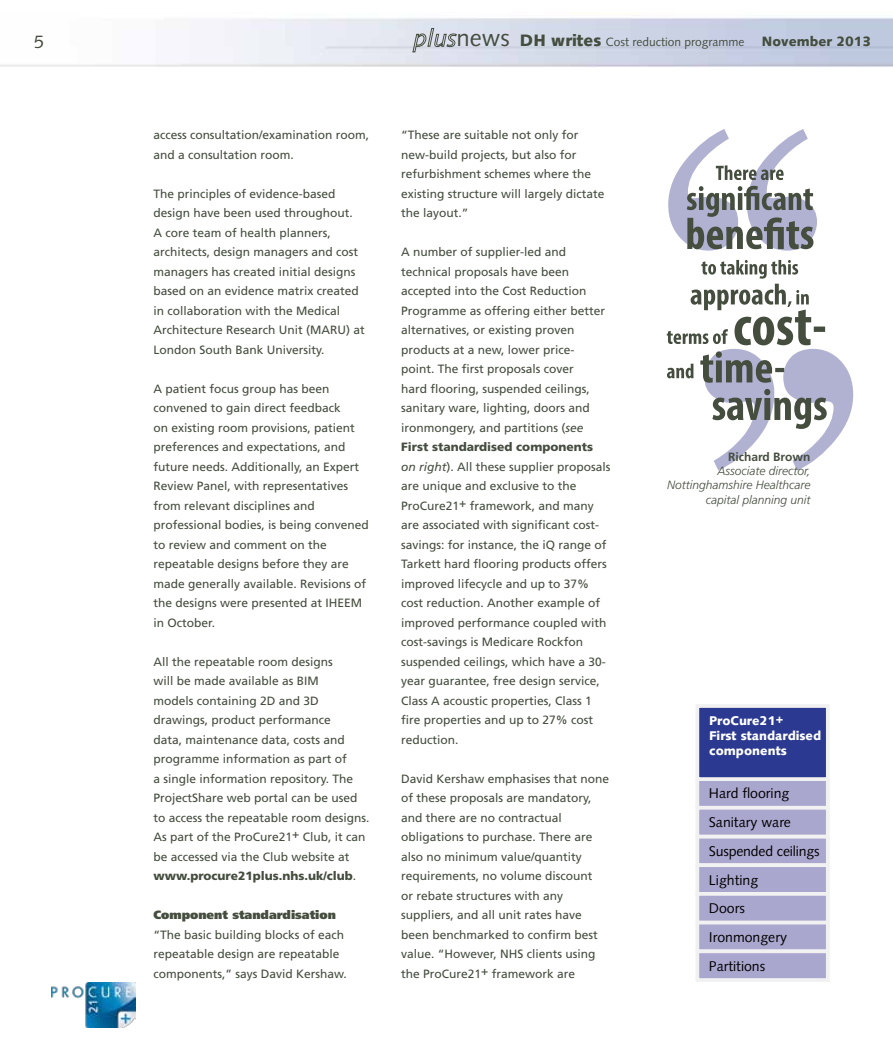
<style>
.page{position:relative;width:893px;height:1063px;background:#fff}
.page>*{position:absolute;margin:0;border:0;box-sizing:border-box;transform-origin:0 0}
.t1{font:18px "Syntax LT Std";color:#444d3e}
.t2{font:14.1px/28.7px "Syntax LT Std";color:#000}
.t3{font:900 13.5px "Syntax LT Std";color:#444d3e}
.t4{font:900 12.6px/15.1px "Syntax LT Std";color:#fff}
.t5{font:12px/19.5px "Frutiger LT Std";color:#444d3e}
.t6{font:italic 300 12px/14.4px "Frutiger LT Std";color:#444d3e;text-align:right}
.t7{font:12px "Syntax LT Std";color:#444d3e}
.t8{font:900 12px "Frutiger LT Std";color:#444d3e}
.t9{font:700 12px "Frutiger LT Std";color:#444d3e}
.s1{font-size:24px}
.s2{font-weight:900;font-size:16.5px}
.s3{font-weight:900}
.s4{font-style:italic}
</style>
<div class="page">
<img style="left:51px;top:983px;width:85px;height:45px">
<svg style="left:412px;top:28px;width:45px;height:24px"></svg>
<svg style="left:667px;top:260px;width:186px;height:210px"></svg>
<svg style="left:668px;top:129px;width:149px;height:122px"></svg>
<div style="left:697px;top:779px;width:131px;height:29px;background:#aaa7cf"></div>
<div style="left:695px;top:777px;width:135px;height:33px;border:4px solid #f1f1f2"></div>
<div style="left:697px;top:706px;width:131px;height:73px;background:#2b3990"></div>
<div style="left:695px;top:704px;width:135px;height:77px;border:4px solid #f1f1f2"></div>
<div style="left:697px;top:836px;width:131px;height:29px;background:#aaa7cf"></div>
<div style="left:695px;top:835px;width:135px;height:32px;border:4px solid #f1f1f2"></div>
<div style="left:697px;top:808px;width:131px;height:28px;background:#aaa7cf"></div>
<div style="left:695px;top:806px;width:135px;height:32px;border:4px solid #f1f1f2"></div>
<div style="left:697px;top:865px;width:131px;height:29px;background:#aaa7cf"></div>
<div style="left:695px;top:863px;width:135px;height:33px;border:4px solid #f1f1f2"></div>
<div style="left:697px;top:894px;width:131px;height:29px;background:#aaa7cf"></div>
<div style="left:695px;top:892px;width:135px;height:32px;border:4px solid #f1f1f2"></div>
<div style="left:697px;top:923px;width:131px;height:28px;background:#aaa7cf"></div>
<div style="left:695px;top:921px;width:135px;height:32px;border:4px solid #f1f1f2"></div>
<div style="left:697px;top:951px;width:131px;height:29px;background:#aaa7cf"></div>
<div style="left:695px;top:949px;width:135px;height:33px;border:4px solid #f1f1f2"></div>
<p class="t7" style="left:457px;top:35px;width:289px"><span class="s1">news</span> <span class="s2">DH writes</span> Cost reduction programme</p>
<h1 class="t1" style="left:34px;top:31px;width:12px">5</h1>
<p class="t3" style="left:762px;top:34px;width:111px">November 2013</p>
<p class="t5" style="left:153px;top:126px;width:217px">access consultation/examination room, and a consultation room.</p>
<p class="t5" style="left:153px;top:184px;width:213px">The principles of evidence-based design have been used throughout.<br>A core team of health planners, architects, design managers and cost managers has created initial designs based on an evidence matrix created in collaboration with the Medical Architecture Research Unit (MARU) at London South Bank University.</p>
<p class="t5" style="left:153px;top:379px;width:217px">A patient focus group has been convened to gain direct feedback<br>on existing room provisions, patient preferences and expectations, and future needs. Additionally, an Expert Review Panel, with representatives from relevant disciplines and professional bodies, is being convened to review and comment on the repeatable designs before they are made generally available. Revisions of the designs were presented at IHEEM in October.</p>
<p class="t5" style="left:153px;top:652px;width:218px">All the repeatable room designs<br>will be made available as BIM<br>models containing 2D and 3D drawings, product performance<br>data, maintenance data, costs and programme information as part of<br>a single information repository. The ProjectShare web portal can be used to access the repeatable room designs.<br>As part of the ProCure21+ Club, it can be accessed via the Club website at <span class="s3">www.procure21plus.nhs.uk/club</span>.</p>
<p class="t8" style="left:153px;top:908px;width:184px">Component standardisation</p>
<p class="t5" style="left:153px;top:925px;width:195px">“The basic building blocks of each repeatable design are repeatable components,” says David Kershaw.</p>
<p class="t5" style="left:401px;top:126px;width:205px">“These are suitable not only for new-build projects, but also for refurbishment schemes where the existing structure will largely dictate the layout.”</p>
<p class="t5" style="left:401px;top:243px;width:211px">A number of supplier-led and technical proposals have been accepted into the Cost Reduction Programme as offering either better alternatives, or existing proven products at a new, lower price&shy;point. The first proposals cover<br>hard flooring, suspended ceilings, sanitary ware, lighting, doors and ironmongery, and partitions (<span class="s4">see </span><span class="s3">First standardised components </span><span class="s4">on right</span>). All these supplier proposals are unique and exclusive to the ProCure21+ framework, and many are associated with significant cost&shy;savings: for instance, the iQ range of Tarkett hard flooring products offers improved lifecycle and up to 37% cost reduction. Another example of improved performance coupled with cost-savings is Medicare Rockfon suspended ceilings, which have a 30- year guarantee, free design service, Class A acoustic properties, Class 1 fire properties and up to 27% cost reduction.</p>
<p class="t5" style="left:401px;top:769px;width:210px">David Kershaw emphasises that none of these proposals are mandatory, and there are no contractual obligations to purchase. There are also no minimum value/quantity requirements, no volume discount<br>or rebate structures with any suppliers, and all unit rates have been benchmarked to confirm best value. “However, NHS clients using the ProCure21+ framework are</p>
<p class="t9" style="left:728px;top:449px;width:84px">Richard Brown</p>
<p class="t6" style="left:667px;top:464px;width:145px">Associate director,<br>Nottinghamshire Healthcare capital planning unit</p>
<p class="t4" style="left:709px;top:713px;width:114px">ProCure21+<br>First standardised components</p>
<p class="t2" style="left:709px;top:779px;width:82px">Hard flooring</p>
<p class="t2" style="left:709px;top:808px;width:84px">Sanitary ware</p>
<p class="t2" style="left:709px;top:837px;width:112px">Suspended ceilings</p>
<p class="t2" style="left:709px;top:865px;width:80px">Lighting<br>Doors<br>Ironmongery<br>Partitions</p>
</div>
